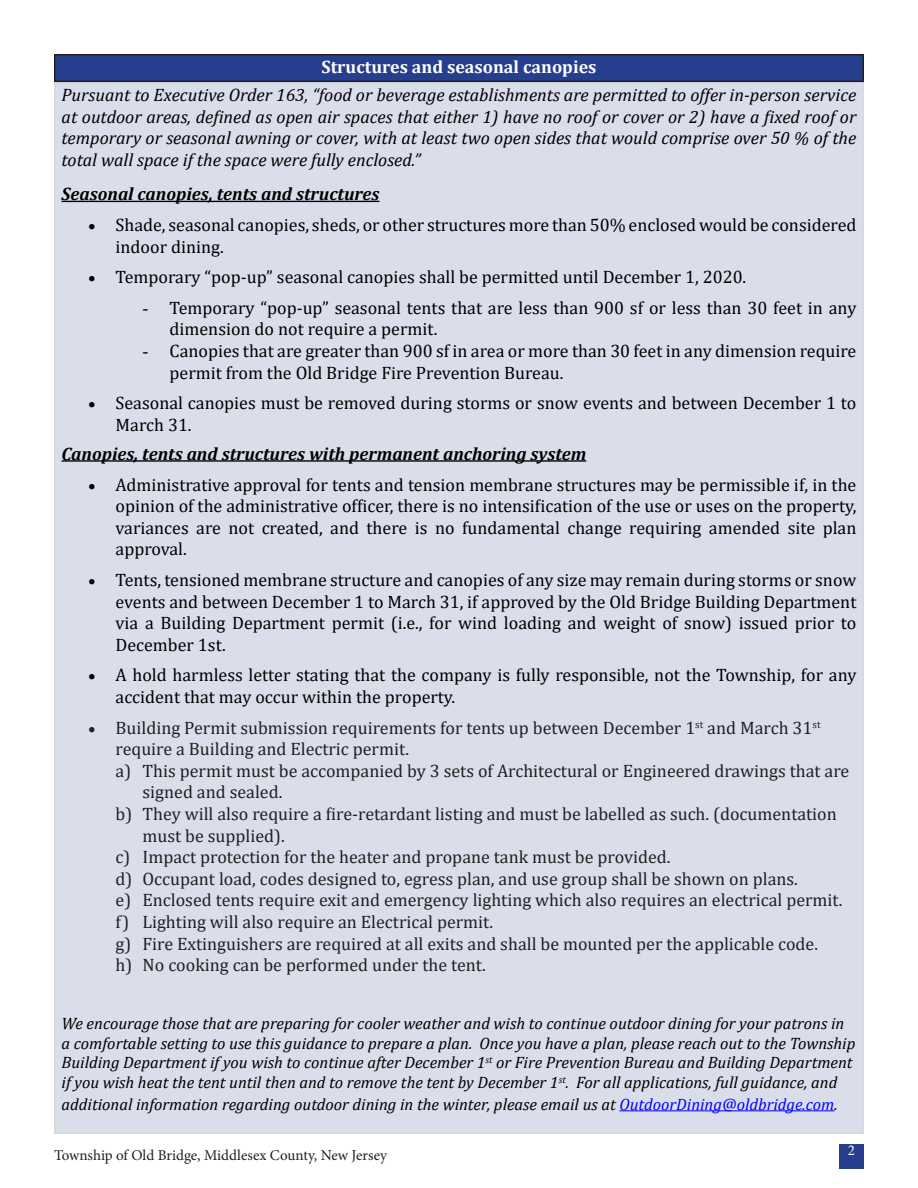
<style>
.page{position:relative;width:918px;height:1188px;background:#fff}
.page>*{position:absolute;margin:0;border:0;box-sizing:border-box;transform-origin:0 0}
.t1{font:18px/21.6px "Cambria";color:#000}
.t2{font:18px/21.6px "Cambria";color:#231f20}
.t3{font:italic 18px/21.6px "Cambria";color:#000;text-align:justify}
.t4{font:italic 700 18px "Cambria";color:#000}
.t5{font:700 18px "Cambria";color:#fff}
.t6{font:italic 16.5px/19.8px "Cambria";color:#000}
.t7{font:15px "Minion Pro";color:#231f20}
.t8{font:15px "Minion Pro";color:#fff}
.s1{font-family:"Times New Roman"}
.s2{color:#00f}
</style>
<div class="page">
<div style="left:55px;top:55px;width:808px;height:26px;background:#253f8e"></div>
<div style="left:54px;top:54px;width:810px;height:28px;border:2px solid #231f20"></div>
<div style="left:55px;top:83px;width:808px;height:1050px;background:#dadeeb"></div>
<hr style="left:62px;top:201px;width:317px;height:1px;background:#000">
<div style="left:839px;top:1144px;width:25px;height:25px;background:#253f8e"></div>
<hr style="left:62px;top:460px;width:524px;height:2px;background:#000">
<hr style="left:619px;top:1110px;width:215px;height:1px;background:#00f">
<p class="t5" style="left:321px;top:54px;width:277px">Structures and seasonal canopies</p>
<p class="t3" style="left:62px;top:83px;width:796px">Pursuant to Executive Order 163, “food or beverage establishments are permitted to offer in-person service at outdoor areas, defined as open air spaces that either 1) have no roof or cover or 2) have a fixed roof or temporary or seasonal awning or cover, with at least two open sides that would comprise over 50 % of the total wall space if the space were fully enclosed.”</p>
<p class="t4" style="left:62px;top:182px;width:319px">Seasonal canopies, tents and structures</p>
<p class="t1" style="left:116px;top:214px;width:742px;text-indent:-27px">• Shade, seasonal canopies, sheds, or other structures more than 50% enclosed would be considered indoor dining.</p>
<p class="t1" style="left:89px;top:266px;width:659px">• Temporary “pop-up” seasonal canopies shall be permitted until December 1, 2020.</p>
<p class="t1" style="left:170px;top:297px;width:688px;text-indent:-27px"><span class="s1">-</span> Temporary “pop-up” seasonal tents that are less than 900 sf or less than 30 feet in any dimension do not require a permit.</p>
<p class="t1" style="left:170px;top:340px;width:688px;text-indent:-27px"><span class="s1">-</span> Canopies that are greater than 900 sf in area or more than 30 feet in any dimension require permit from the Old Bridge Fire Prevention Bureau.</p>
<p class="t1" style="left:116px;top:392px;width:742px;text-indent:-27px">• Seasonal canopies must be removed during storms or snow events and between December 1 to<br>March 31.</p>
<p class="t4" style="left:62px;top:441px;width:526px">Canopies, tents and structures with permanent anchoring system</p>
<p class="t1" style="left:116px;top:474px;width:742px;text-align:justify;text-indent:-27px">• Administrative approval for tents and tension membrane structures may be permissible if, in the opinion of the administrative officer, there is no intensification of the use or uses on the property, variances are not created, and there is no fundamental change requiring amended site plan approval.</p>
<p class="t1" style="left:116px;top:569px;width:742px;text-align:justify;text-indent:-27px">• Tents, tensioned membrane structure and canopies of any size may remain during storms or snow events and between December 1 to March 31, if approved by the Old Bridge Building Department via a Building Department permit (i.e., for wind loading and weight of snow) issued prior to December 1st.</p>
<p class="t1" style="left:116px;top:664px;width:742px;text-indent:-27px">• A hold harmless letter stating that the company is fully responsible, not the Township, for any accident that may occur within the property.</p>
<p class="t2" style="left:116px;top:717px;width:707px;text-indent:-27px">• Building Permit submission requirements for tents up between December 1<sup>st</sup> and March 31<sup>st </sup>require a Building and Electric permit.</p>
<p class="t2" style="left:143px;top:760px;width:708px;text-indent:-27px">a) This permit must be accompanied by 3 sets of Architectural or Engineered drawings that are signed and sealed.</p>
<p class="t2" style="left:143px;top:803px;width:696px;text-indent:-27px">b) They will also require a fire-retardant listing and must be labelled as such. (documentation must be supplied).</p>
<p class="t2" style="left:116px;top:846px;width:556px">c) Impact protection for the heater and propane tank must be provided.</p>
<p class="t2" style="left:116px;top:868px;width:684px">d) Occupant load, codes designed to, egress plan, and use group shall be shown on plans.</p>
<p class="t2" style="left:116px;top:889px;width:729px">e) Enclosed tents require exit and emergency lighting which also requires an electrical permit.</p>
<p class="t2" style="left:116px;top:911px;width:379px">f) Lighting will also require an Electrical permit.</p>
<p class="t2" style="left:116px;top:933px;width:704px">g) Fire Extinguishers are required at all exits and shall be mounted per the applicable code.</p>
<p class="t2" style="left:116px;top:954px;width:372px">h) No cooking can be performed under the tent.</p>
<p class="t6" style="left:62px;top:1013px;width:795px">We encourage those that are preparing for cooler weather and wish to continue outdoor dining for your patrons in a comfortable setting to use this guidance to prepare a plan. Once you have a plan, please reach out to the Township Building Department if you wish to continue after December 1<sup>st</sup> or Fire Prevention Bureau and Building Department if you wish heat the tent until then and to remove the tent by December 1<sup>st</sup>. For all applications, full guidance, and</p>
<p class="t6" style="left:62px;top:1094px;width:778px">additional information regarding outdoor dining in the winter, please email us at <span class="s2">OutdoorDining@oldbridge.com</span>.</p>
<p class="t7" style="left:54px;top:1145px;width:335px">Township of Old Bridge, Middlesex County, New Jersey</p>
<p class="t8" style="left:848px;top:1141px;width:9px">2</p>
</div>
